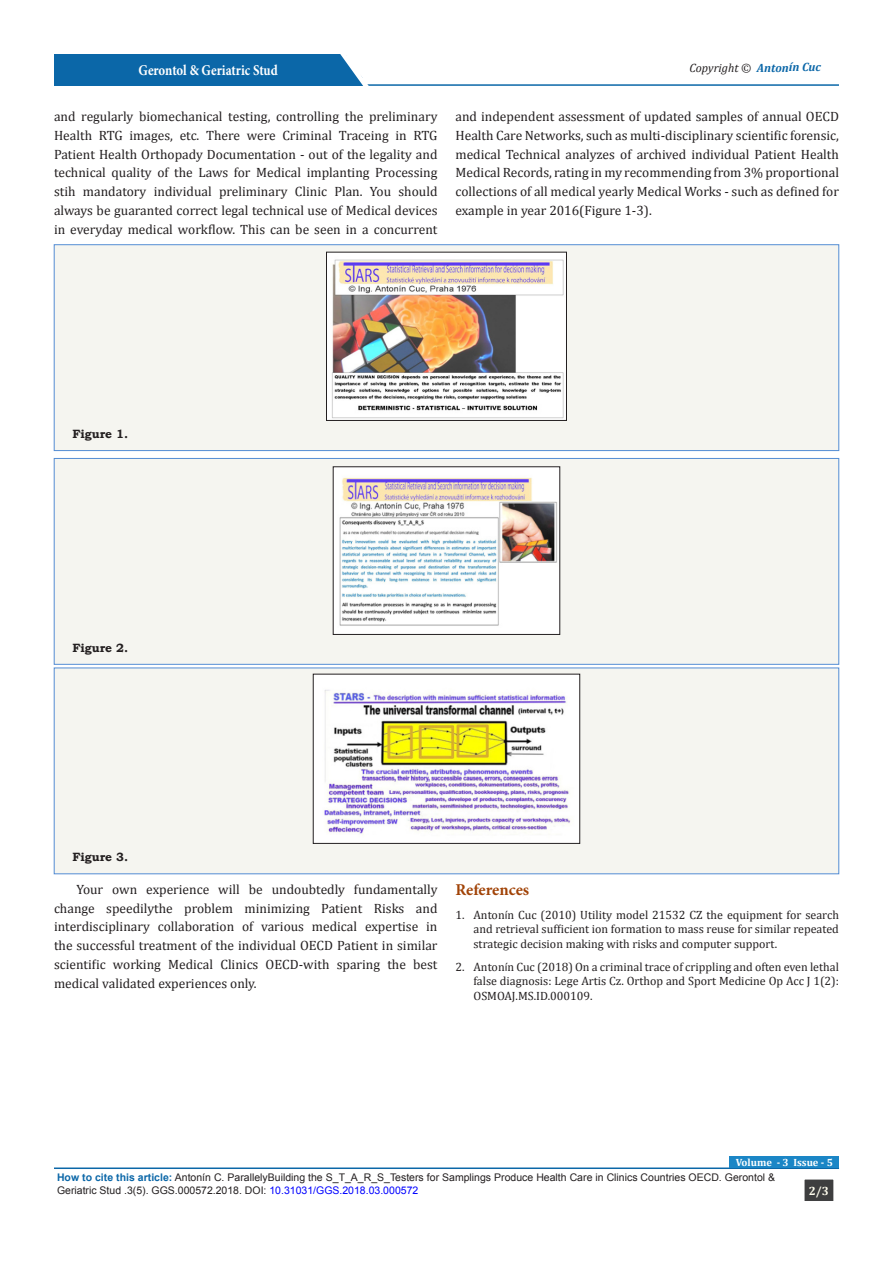
<style>
.page{position:relative;width:893px;height:1263px;background:#fff}
.page>*{position:absolute;margin:0;border:0;box-sizing:border-box;transform-origin:0 0}
.t1{font:700 16.5px "Minion Pro";letter-spacing:-.005em;color:#a14307}
.t2{font:700 15px "Minion Pro";letter-spacing:-.005em;color:#fff;scale:.86 1}
.t3{font:13.5px/18.8px "Cambria";color:#231f20;text-align:justify}
.t4{font:12px/14.4px "Cambria";color:#231f20;text-align:justify}
.t5{font:700 12px "Bookman Old Style";color:#231f20}
.t6{font:italic 12px "Cambria";letter-spacing:-.005em;color:#231f20}
.t7{font:700 12px "Cambria";color:#fffdee}
.t8{font:10.5px/13.5px "Arial";color:#231f20}
.t9{font:700 10.5px "Cambria";color:#fff}
.s1{font-weight:700;color:#0b67a8}
.s2{font-family:"Calibri"}
.s3{color:#00f}
</style>
<div class="page">
<hr style="left:206px;top:84px;width:633px;height:2px;background:#0b67a8">
<div style="left:54px;top:54px;width:308px;height:32px;background:#0b67a8"></div>
<svg style="left:340px;top:54px;width:34px;height:32px"></svg>
<hr style="left:54px;top:1167px;width:785px;height:2px;background:#0b67a8">
<div style="left:804px;top:1179px;width:30px;height:22px;background:#3e3e3f"></div>
<div style="left:804px;top:1179px;width:30px;height:23px;border:1px solid #fff"></div>
<div style="left:730px;top:1156px;width:109px;height:12px;background:#1b86c6"></div>
<div style="left:54px;top:245px;width:785px;height:206px;background:#f5f5f0"></div>
<div style="left:54px;top:244px;width:785px;height:207px;border:1px solid #548dd4"></div>
<img style="left:328px;top:254px;width:237px;height:165px">
<div style="left:326px;top:252px;width:241px;height:169px;border:1px solid #231f20"></div>
<div style="left:54px;top:458px;width:785px;height:206px;background:#f5f5f0"></div>
<div style="left:54px;top:458px;width:785px;height:206px;border:1px solid #548dd4"></div>
<img style="left:335px;top:469px;width:223px;height:164px">
<div style="left:54px;top:668px;width:785px;height:206px;background:#f5f5f0"></div>
<div style="left:54px;top:668px;width:785px;height:206px;border:1px solid #548dd4"></div>
<img style="left:315px;top:676px;width:263px;height:165px">
<div style="left:313px;top:674px;width:267px;height:169px;border:1px solid #231f20"></div>
<p class="t2" style="left:138px;top:60px;width:163px">Gerontol &amp; Geriatric Stud</p>
<p class="t6" style="left:690px;top:60px;width:133px">Copyright © <span class="s1">Antonín Cuc</span></p>
<p class="t3" style="left:54px;top:107px;width:385px">and regularly biomechanical testing, controlling the preliminary Health RTG images, etc. There were Criminal Traceing in RTG Patient Health Orthopady Documentation - out of the legality and technical quality of the Laws for Medical implanting Processing stih mandatory individual preliminary Clinic Plan. You should always be guaranted correct legal technical use of Medical devices in everyday medical workflow. This can be seen in a concurrent</p>
<p class="t3" style="left:455px;top:107px;width:385px">and independent assessment of updated samples of annual OECD Health Care Networks, such as multi-disciplinary scientific forensic, medical Technical analyzes of archived individual Patient Health Medical Records, rating in my recommending from 3% proportional collections of all medical yearly Medical Works - such as defined for example in year 2016(Figure 1-3).</p>
<p class="t5" style="left:72px;top:425px;width:57px">Figure 1.</p>
<p class="t5" style="left:72px;top:639px;width:57px">Figure 2.</p>
<p class="t5" style="left:72px;top:848px;width:57px">Figure 3.</p>
<p class="t3" style="left:54px;top:880px;width:385px;text-indent:22px">Your own experience will be undoubtedly fundamentally change speedilythe problem minimizing Patient Risks and interdisciplinary collaboration of various medical expertise in the successful treatment of the individual OECD Patient in similar scientific working Medical Clinics OECD-with sparing the best medical validated experiences only.</p>
<p class="t1" style="left:455px;top:878px;width:75px">References</p>
<p class="t4" style="left:473px;top:907px;width:367px;text-indent:-18px">1. Anton<span class="s2">í</span>n Cuc (2010) Utility model 21532 CZ the equipment for search and retrieval sufficient ion formation to mass reuse for similar repeated strategic decision making with risks and computer support.</p>
<p class="t4" style="left:473px;top:960px;width:367px;text-indent:-18px">2. Anton<span class="s2">í</span>n Cuc (2018) On a criminal trace of crippling and often even lethal false diagnosis: Lege Artis Cz. Orthop and Sport Medicine Op Acc J 1(2):<br>OSMOAJ.MS.ID.000109.</p>
<p class="t9" style="left:736px;top:1155px;width:99px">Volume - 3 Issue - 5</p>
<p class="t8" style="left:57px;top:1170px;width:720px"><span class="s1">How to cite this article:</span> Antonín C. ParallelyBuilding the S_T_A_R_S_Testers for Samplings Produce Health Care in Clinics Countries OECD. Gerontol &amp;<br>Geriatric Stud .3(5). GGS.000572.2018. DOI: <span class="s3">10.31031/GGS.2018.03.000572</span></p>
<p class="t7" style="left:809px;top:1182px;width:22px">2/3</p>
</div>
